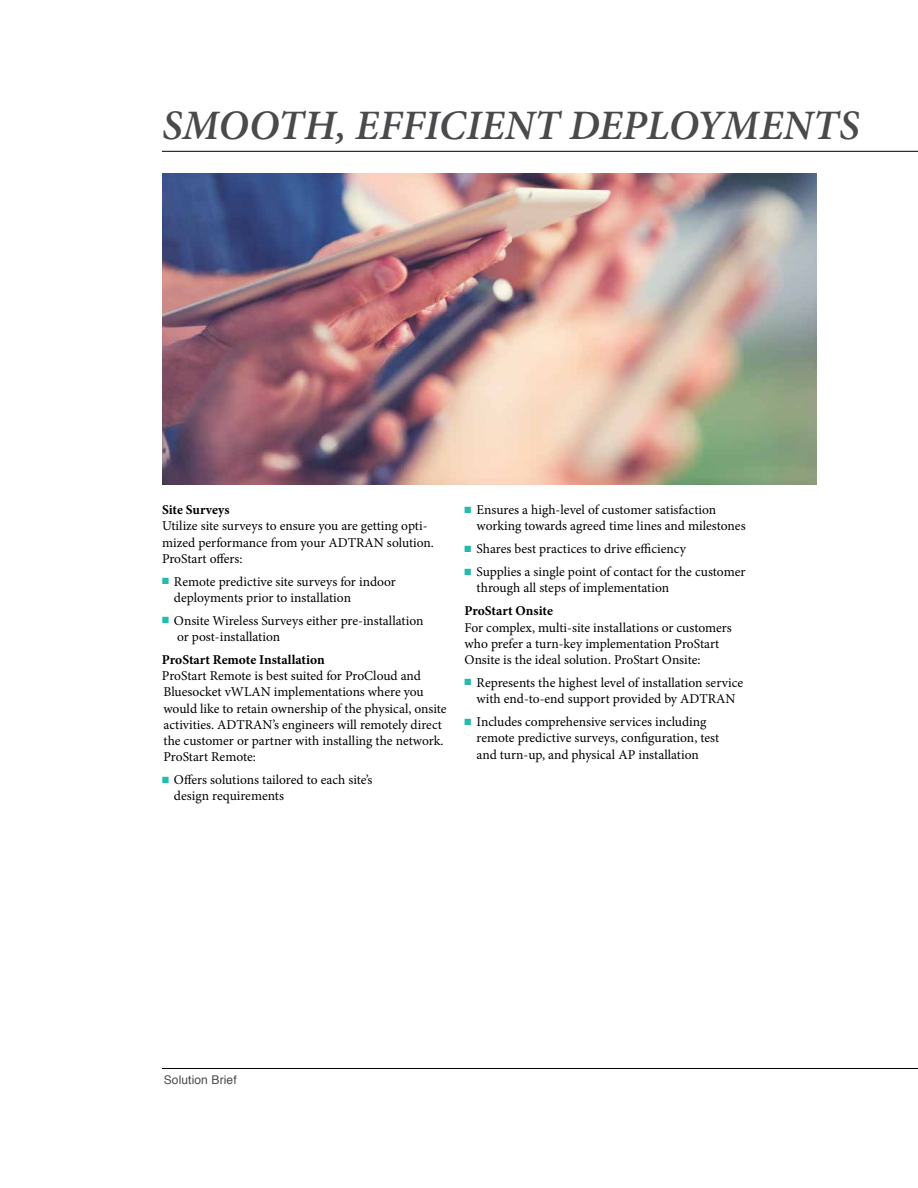
<style>
.page{position:relative;width:918px;height:1188px;background:#fff}
.page>*{position:absolute;margin:0;border:0;box-sizing:border-box;transform-origin:0 0}
.t1{font:italic 600 42px "Minion Pro";color:#4a4a4d}
.t2{font:13.5px/16.2px "Minion Pro";color:#000}
.t3{font:700 13.5px "Minion Pro";letter-spacing:-.005em;color:#000}
.t4{font:12px "Helvetica";letter-spacing:.01em;color:#4a4a4d}
.s1{color:#23bbab}
</style>
<div class="page">
<hr style="left:162px;top:1068px;width:756px;height:1px;background:#000">
<hr style="left:162px;top:151px;width:756px;height:1px;background:#000">
<img style="left:163px;top:174px;width:654px;height:311px">
<h1 class="t1" style="left:162px;top:96px;width:699px">SMOOTH, EFFICIENT DEPLOYMENTS</h1>
<p class="t3" style="left:162px;top:500px;width:69px">Site Surveys</p>
<p class="t2" style="left:162px;top:518px;width:274px">Utilize site surveys to ensure you are getting opti&shy;mized performance from your ADTRAN solution.<br>ProStart offers:</p>
<p class="t2" style="left:174px;top:573px;width:223px;text-indent:-12px"><span class="s1">■</span> Remote predictive site surveys for indoor deployments prior to installation</p>
<p class="t2" style="left:177px;top:613px;width:248px;text-indent:-15px"><span class="s1">■</span> Onsite Wireless Surveys either pre-installation or post-installation</p>
<p class="t3" style="left:162px;top:650px;width:164px">ProStart Remote Installation</p>
<p class="t2" style="left:162px;top:668px;width:286px">ProStart Remote is best suited for ProCloud and Bluesocket vWLAN implementations where you would like to retain ownership of the physical, onsite activities. ADTRAN’s engineers will remotely direct the customer or partner with installing the network.<br>ProStart Remote:</p>
<p class="t2" style="left:174px;top:772px;width:200px;text-indent:-12px"><span class="s1">■</span> Offers solutions tailored to each site’s design requirements</p>
<p class="t2" style="left:477px;top:502px;width:271px;text-indent:-12px"><span class="s1">■</span> Ensures a high-level of customer satisfaction working towards agreed time lines and milestones</p>
<p class="t2" style="left:465px;top:541px;width:223px"><span class="s1">■</span> Shares best practices to drive efficiency</p>
<p class="t2" style="left:477px;top:564px;width:270px;text-indent:-12px"><span class="s1">■</span> Supplies a single point of contact for the customer through all steps of implementation</p>
<p class="t3" style="left:465px;top:602px;width:90px">ProStart Onsite</p>
<p class="t2" style="left:465px;top:619px;width:269px">For complex, multi-site installations or customers who prefer a turn-key implementation ProStart<br>Onsite is the ideal solution. ProStart Onsite:</p>
<p class="t2" style="left:465px;top:675px;width:280px;text-align:center"><span class="s1">■</span> Represents the highest level of installation service with end-to-end support provided by ADTRAN</p>
<p class="t2" style="left:477px;top:714px;width:244px;text-indent:-12px"><span class="s1">■</span> Includes comprehensive services including remote predictive surveys, configuration, test and turn-up, and physical AP installation</p>
<p class="t4" style="left:164px;top:1071px;width:74px">Solution Brief</p>
</div>
